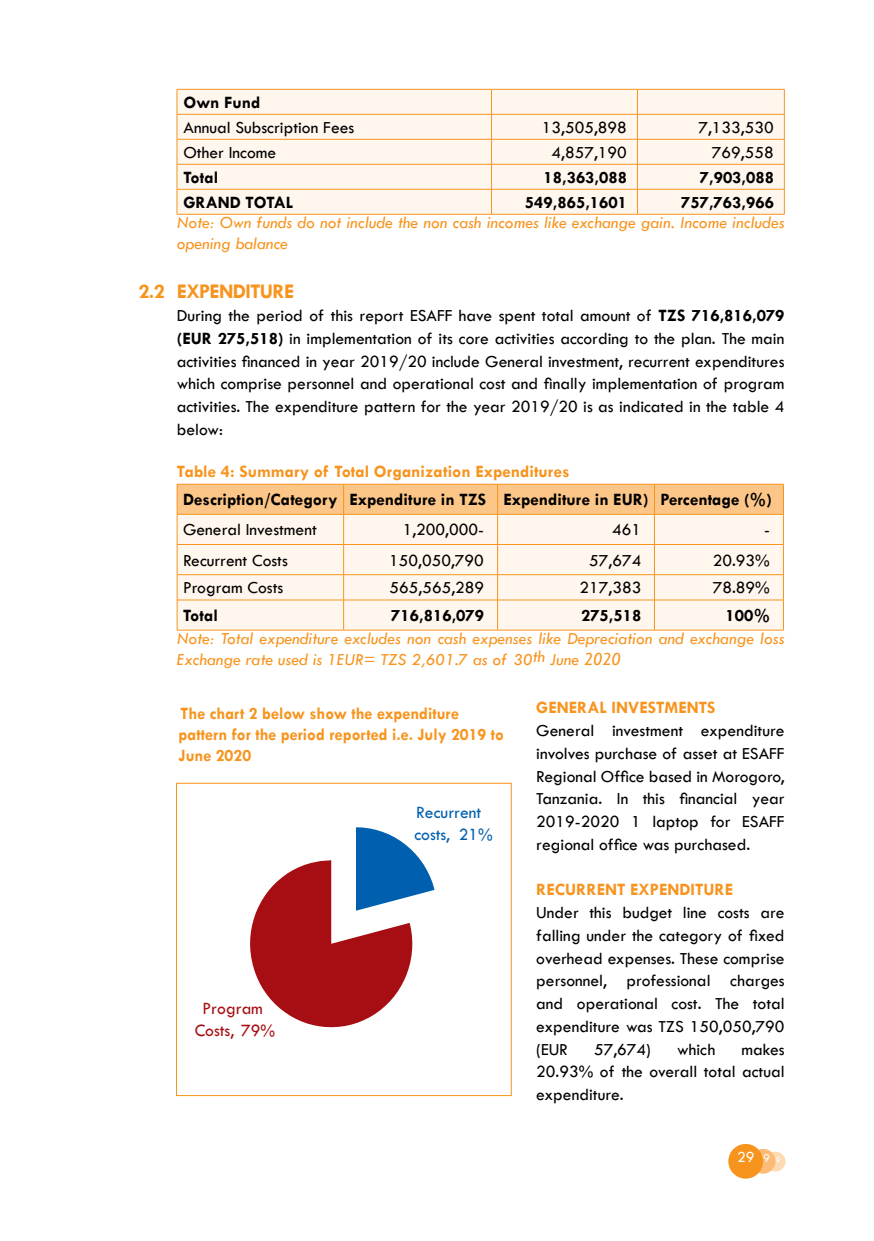
<style>
.page{position:relative;width:874px;height:1241px;background:#fff}
.page>*{position:absolute;margin:0;border:0;box-sizing:border-box;transform-origin:0 0}
.t1{font:700 21px "Tw Cen";letter-spacing:-.03em;color:#f7941e}
.t2{font:18.03px/21.9px "Tw Cen";color:#005fae}
.t3{font:18.03px/22.2px "Tw Cen";color:#a70e13;text-align:center}
.t4{font:17.5px/22.8px "Tw Cen";color:#000;text-align:justify}
.t5{font:italic 17.5px/21px "Tw Cen";color:#f7941e}
.t6{font:700 17.5px "Tw Cen";color:#000}
.t7{font:700 17.5px "Tw Cen";color:#f7941e}
.t8{font:700 17.5px/21px "Tw Cen";color:#f7941e;scale:.95 1}
.t9{font:15.75px "Tw Cen";color:#fff}
.s1{font-weight:700}
.s2{font-family:"Gill Sans"}
.s3{font-size:12.25px}
</style>
<div class="page">
<div style="left:765px;top:1151px;width:20px;height:20px;background:#fedbb4;border-radius:50%"></div>
<div style="left:750px;top:1148px;width:25px;height:25px;background:#fcbb76;border-radius:50%"></div>
<div style="left:728px;top:1143px;width:34px;height:35px;background:#f7941e;border-radius:50%"></div>
<div style="left:177px;top:90px;width:606px;height:124px;background:#fff7ee"></div>
<hr style="left:177px;top:89px;width:314px;height:1px;background:#f7941e">
<hr style="left:491px;top:89px;width:146px;height:1px;background:#f7941e">
<hr style="left:637px;top:89px;width:147px;height:1px;background:#f7941e">
<hr style="left:177px;top:114px;width:314px;height:1px;background:#f7941e">
<hr style="left:491px;top:114px;width:146px;height:1px;background:#f7941e">
<hr style="left:637px;top:114px;width:147px;height:1px;background:#f7941e">
<hr style="left:177px;top:139px;width:314px;height:1px;background:#f7941e">
<hr style="left:491px;top:139px;width:146px;height:1px;background:#f7941e">
<hr style="left:637px;top:139px;width:147px;height:1px;background:#f7941e">
<hr style="left:177px;top:164px;width:314px;height:1px;background:#f7941e">
<hr style="left:491px;top:164px;width:146px;height:1px;background:#f7941e">
<hr style="left:637px;top:164px;width:147px;height:1px;background:#f7941e">
<hr style="left:177px;top:189px;width:314px;height:1px;background:#f7941e">
<svg style="left:176px;top:89px;width:1px;height:125px"></svg>
<hr style="left:491px;top:189px;width:146px;height:1px;background:#f7941e">
<svg style="left:491px;top:89px;width:1px;height:125px"></svg>
<hr style="left:637px;top:189px;width:147px;height:1px;background:#f7941e">
<svg style="left:636px;top:89px;width:1px;height:125px"></svg>
<svg style="left:783px;top:89px;width:1px;height:125px"></svg>
<hr style="left:177px;top:214px;width:314px;height:1px;background:#f7941e">
<hr style="left:491px;top:214px;width:146px;height:1px;background:#f7941e">
<hr style="left:637px;top:214px;width:147px;height:1px;background:#f7941e">
<div style="left:178px;top:485px;width:604px;height:29px;background:#fdc689"></div>
<div style="left:178px;top:515px;width:604px;height:114px;background:#fff7ee"></div>
<hr style="left:177px;top:484px;width:166px;height:1px;background:#f7941e">
<hr style="left:177px;top:484px;width:1px;height:30px;background:#f7941e">
<hr style="left:343px;top:484px;width:154px;height:1px;background:#f7941e">
<hr style="left:343px;top:484px;width:1px;height:30px;background:#f7941e">
<hr style="left:497px;top:484px;width:157px;height:1px;background:#f7941e">
<hr style="left:497px;top:484px;width:1px;height:30px;background:#f7941e">
<hr style="left:654px;top:484px;width:129px;height:1px;background:#f7941e">
<hr style="left:654px;top:484px;width:1px;height:30px;background:#f7941e">
<hr style="left:782px;top:484px;width:1px;height:30px;background:#f7941e">
<hr style="left:177px;top:514px;width:166px;height:1px;background:#f7941e">
<hr style="left:177px;top:514px;width:1px;height:30px;background:#f7941e">
<hr style="left:343px;top:514px;width:154px;height:1px;background:#f7941e">
<hr style="left:343px;top:514px;width:1px;height:30px;background:#f7941e">
<hr style="left:497px;top:514px;width:157px;height:1px;background:#f7941e">
<hr style="left:497px;top:514px;width:1px;height:30px;background:#f7941e">
<hr style="left:654px;top:514px;width:129px;height:1px;background:#f7941e">
<hr style="left:654px;top:514px;width:1px;height:30px;background:#f7941e">
<hr style="left:782px;top:514px;width:1px;height:30px;background:#f7941e">
<hr style="left:177px;top:544px;width:166px;height:1px;background:#f7941e">
<hr style="left:177px;top:544px;width:1px;height:30px;background:#f7941e">
<hr style="left:343px;top:544px;width:154px;height:1px;background:#f7941e">
<hr style="left:343px;top:544px;width:1px;height:30px;background:#f7941e">
<hr style="left:497px;top:544px;width:157px;height:1px;background:#f7941e">
<hr style="left:497px;top:544px;width:1px;height:30px;background:#f7941e">
<hr style="left:654px;top:544px;width:129px;height:1px;background:#f7941e">
<hr style="left:654px;top:544px;width:1px;height:30px;background:#f7941e">
<hr style="left:782px;top:544px;width:1px;height:30px;background:#f7941e">
<hr style="left:177px;top:574px;width:166px;height:1px;background:#f7941e">
<hr style="left:343px;top:574px;width:154px;height:1px;background:#f7941e">
<hr style="left:497px;top:574px;width:157px;height:1px;background:#f7941e">
<hr style="left:654px;top:574px;width:129px;height:1px;background:#f7941e">
<hr style="left:177px;top:599px;width:166px;height:1px;background:#f7941e">
<svg style="left:177px;top:575px;width:1px;height:54px"></svg>
<hr style="left:343px;top:599px;width:154px;height:1px;background:#f7941e">
<svg style="left:343px;top:575px;width:1px;height:54px"></svg>
<hr style="left:497px;top:599px;width:157px;height:1px;background:#f7941e">
<svg style="left:497px;top:575px;width:1px;height:54px"></svg>
<hr style="left:654px;top:599px;width:129px;height:1px;background:#f7941e">
<svg style="left:654px;top:575px;width:1px;height:54px"></svg>
<svg style="left:782px;top:575px;width:1px;height:54px"></svg>
<hr style="left:177px;top:629px;width:166px;height:1px;background:#f7941e">
<hr style="left:343px;top:629px;width:154px;height:1px;background:#f7941e">
<hr style="left:497px;top:629px;width:157px;height:1px;background:#f7941e">
<hr style="left:654px;top:629px;width:129px;height:1px;background:#f7941e">
<svg style="left:250px;top:827px;width:184px;height:200px"></svg>
<div style="left:176px;top:783px;width:335px;height:312px;border:1px solid #f7941e"></div>
<p class="t6" style="left:183px;top:92px;width:79px">Own Fund</p>
<p class="t4" style="left:183px;top:116px;width:172px">Annual Subscription Fees</p>
<p class="t4" style="left:541px;top:116px;width:86px">13,505,898</p>
<p class="t4" style="left:698px;top:116px;width:77px">7,133,530</p>
<p class="t4" style="left:183px;top:141px;width:94px">Other Income</p>
<p class="t4" style="left:551px;top:141px;width:77px">4,857,190</p>
<p class="t4" style="left:711px;top:141px;width:63px">769,558</p>
<p class="t6" style="left:183px;top:167px;width:36px">Total</p>
<p class="t6" style="left:543px;top:167px;width:85px">18,363,088</p>
<p class="t6" style="left:699px;top:167px;width:76px">7,903,088</p>
<p class="t6" style="left:183px;top:192px;width:111px">GRAND TOTAL</p>
<p class="t6" style="left:524px;top:192px;width:104px">549,865,1601</p>
<p class="t6" style="left:680px;top:192px;width:94px">757,763,966</p>
<p class="t5" style="left:177px;top:212px;width:609px">Note: Own funds do not include the non cash incomes like exchange gain. Income includes opening balance</p>
<p class="t1" style="left:138px;top:279px;width:157px">2.2 EXPENDITURE</p>
<p class="t4" style="left:177px;top:304px;width:609px">During the period of this report ESAFF have spent total amount of <span class="s1">TZS 716,816,079 (EUR 275,518)</span> in implementation of its core activities according to the plan. The main activities financed in year 2019/20 include General investment, recurrent expenditures which comprise personnel and operational cost and finally implementation of program activities. The expenditure pattern for the year 2019/20 is as indicated in the table 4 below:</p>
<p class="t7" style="left:177px;top:461px;width:394px">Table 4: Summary of Total Organization Expenditures</p>
<p class="t6" style="left:183px;top:489px;width:590px">Description/Category Expenditure in TZS Expenditure in EUR) Percentage (%)</p>
<p class="t4" style="left:183px;top:518px;width:135px">General Investment</p>
<p class="t4" style="left:402px;top:518px;width:83px">1,200,000-</p>
<p class="t4" style="left:611px;top:518px;width:30px">461</p>
<p class="t4" style="left:763px;top:518px;width:7px">-</p>
<p class="t4" style="left:183px;top:548px;width:106px">Recurrent Costs</p>
<p class="t4" style="left:389px;top:548px;width:96px">150,050,790</p>
<p class="t4" style="left:589px;top:548px;width:54px">57,674</p>
<p class="t4" style="left:712px;top:548px;width:59px">20.93%</p>
<p class="t4" style="left:183px;top:576px;width:102px">Program Costs</p>
<p class="t4" style="left:389px;top:576px;width:96px">565,565,289</p>
<p class="t4" style="left:579px;top:576px;width:63px">217,383</p>
<p class="t4" style="left:712px;top:576px;width:59px">78.89%</p>
<p class="t6" style="left:183px;top:605px;width:36px">Total</p>
<p class="t6" style="left:391px;top:605px;width:94px">716,816,079</p>
<p class="t6" style="left:580px;top:605px;width:62px">275,518</p>
<p class="t6" style="left:725px;top:605px;width:46px">100%</p>
<p class="t5" style="left:177px;top:628px;width:608px">Note: Total expenditure excludes non cash expenses like Depreciation and exchange loss<br>Exchange rate used is 1EUR= TZS 2,601.7 as of 30th June <span class="s2">2020</span></p>
<p class="t8" style="left:178px;top:702px;width:344px">The chart 2 below show the expenditure pattern for the period reported i.e. July 2019 to<br>June 2020</p>
<p class="t7" style="left:536px;top:697px;width:181px">GENERAL INVESTMENTS</p>
<p class="t4" style="left:536px;top:719px;width:250px">General investment expenditure involves purchase of asset at ESAFF Regional Office based in Morogoro, Tanzania. In this financial year 2019-2020 1 laptop for ESAFF regional office was purchased.</p>
<p class="t7" style="left:536px;top:879px;width:198px">RECURRENT EXPENDITURE</p>
<p class="t4" style="left:536px;top:901px;width:250px">Under this budget line costs are falling under the category of fixed overhead expenses. These comprise personnel, professional charges and operational cost. The total expenditure was TZS 150,050,790 (EUR</p>
<p class="t2" style="left:414px;top:801px;width:80px">Recurrent costs, 21%</p>
<p class="t3" style="left:195px;top:997px;width:82px">Program<br>Costs, 79%</p>
<p class="t4" style="left:593px;top:1037px;width:58px">57,674)</p>
<p class="t4" style="left:676px;top:1037px;width:40px">which</p>
<p class="t4" style="left:536px;top:1037px;width:250px;text-indent:205px">makes 20.93% of the overall total actual expenditure.</p>
<p class="t9" style="left:736px;top:1146px;width:45px">29 <span class="s3">29</span><sub>29</sub></p>
</div>
